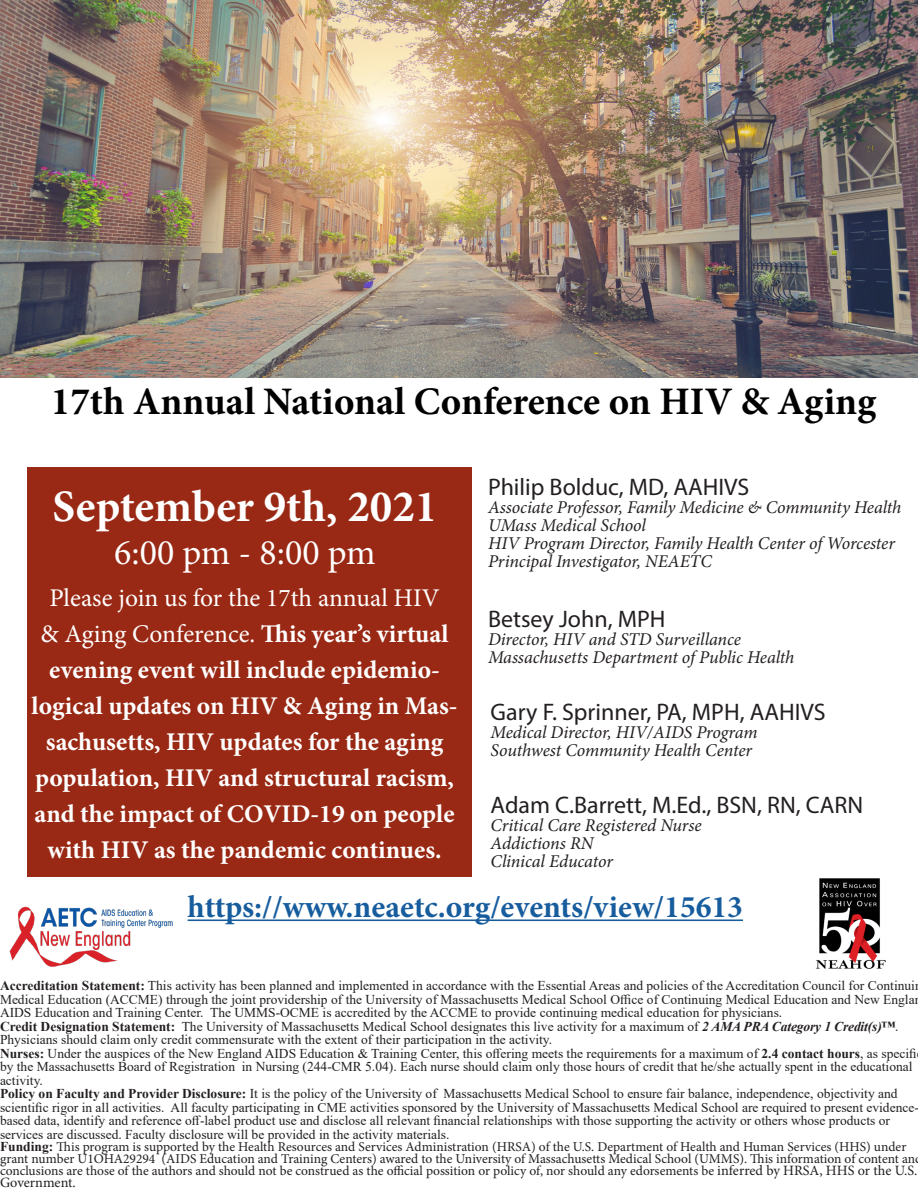
<style>
.page{position:relative;width:918px;height:1188px;background:#fff}
.page>*{position:absolute;margin:0;border:0;box-sizing:border-box;transform-origin:0 0}
.t1{font:700 45px "Minion Pro";color:#fff}
.t2{font:700 39px "Minion Pro";color:#000}
.t3{font:36px "Minion Pro";letter-spacing:-.005em;color:#fff}
.t4{font:700 31.5px "Minion Pro";color:#175d9e}
.t5{font:700 25.5px/36px "Minion Pro";color:#fff;text-align:center}
.Faculty{font:24px "Myriad Pro";color:#231f20}
.Speaker{font:24px "Myriad Pro";color:#231f20}
.Speaker-2{font:italic 18px/18px "Minion Pro";letter-spacing:-.005em;color:#231f20}
.Faculty-2{font:italic 18px "Minion Pro";letter-spacing:-.01em;color:#231f20}
.Paragraph_Style_3{font:14.25px "Minion Pro";color:#231f20}
.Paragraph_Style_3-2{font:13.5px/13.5px "Times New Roman";color:#231f20}
.Paragraph_Style_3-3{font:13.5px/12px "Minion Pro";color:#231f20}
.s1{font-weight:400}
.s2{font-weight:700}
.s3{font-weight:700;font-style:italic}
.s4{font-family:"Times New Roman";font-weight:700}
.s5{font-size:14.25px}
</style>
<div class="page">
<div style="left:27px;top:468px;width:445px;height:409px;background:#992914"></div>
<img style="left:0;top:0;width:918px;height:378px">
<hr style="left:188px;top:919px;width:555px;height:2px;background:#175d9e">
<img style="left:9px;top:907px;width:164px;height:59px">
<img style="left:815px;top:878px;width:70px;height:90px">
<p class="t2" style="left:51px;top:374px;width:827px">17th Annual National Conference on HIV &amp; Aging</p>
<p class="Faculty" style="left:488px;top:473px;width:263px">Philip Bolduc, MD, AAHIVS</p>
<p class="Faculty-2" style="left:488px;top:495px;width:415px">Associate Professor, Family Medicine &amp; Community Health</p>
<p class="Faculty-2" style="left:488px;top:513px;width:159px">UMass Medical School</p>
<p class="Faculty-2" style="left:488px;top:531px;width:409px">HIV Program Director, Family Health Center of Worcester</p>
<p class="Faculty-2" style="left:488px;top:549px;width:225px">Principal Investigator, NEAETC</p>
<p class="Speaker" style="left:488px;top:604px;width:179px">Betsey John, MPH</p>
<p class="Speaker-2" style="left:488px;top:630px;width:308px">Director, HIV and STD Surveillance<br>Massachusetts Department of Public Health</p>
<p class="Faculty" style="left:491px;top:697px;width:337px">Gary F. Sprinner, PA, MPH, AAHIVS</p>
<p class="Speaker-2" style="left:491px;top:723px;width:268px">Medical Director, HIV/AIDS Program</p>
<p class="Speaker-2" style="left:491px;top:741px;width:263px">Southwest Community Health Center</p>
<p class="Faculty" style="left:491px;top:790px;width:374px">Adam C.Barrett, M.Ed., BSN, RN, CARN</p>
<p class="Speaker-2" style="left:491px;top:816px;width:213px">Critical Care Registered Nurse<br>Addictions RN<br>Clinical Educator</p>
<p class="t4" style="left:188px;top:885px;width:557px">https://www.neaetc.org/events/view/15613</p>
<p class="t1" style="left:53px;top:475px;width:386px">September 9th, 2021</p>
<p class="t3" style="left:114px;top:529px;width:263px">6:00 pm - 8:00 pm</p>
<p class="t5" style="left:32px;top:580px;width:428px"><span class="s1">Please join us for the 17th annual HIV<br>&amp; Aging Conference.</span> This year’s virtual evening event will include epidemio&shy;logical updates on HIV &amp; Aging in Mas&shy;sachusetts, HIV updates for the aging population, HIV and structural racism, and the impact of COVID-19 on people with HIV as the pandemic continues.</p>
<p class="Paragraph_Style_3-2" style="left:0;top:979px;width:917px;text-align:justify"><span class="s2">Accreditation Statement:</span> This activity has been planned and implemented in accordance with the Essential Areas and policies of the Accreditation Council for Continui Medical Education (ACCME) through the joint providership of the University of Massachusetts Medical School Office of Continuing Medical Education and New Engla AIDS Education and Training Center. The UMMS-OCME is accredited by the ACCME to provide continuing medical education for physicians.</p>
<p class="Paragraph_Style_3-2" style="left:0;top:1019px;width:900px"><span class="s2">Credit Designation Statement:</span> The University of Massachusetts Medical School designates this live activity for a maximum of <span class="s3">2 AMA PRA Category 1 Credit(s)™</span>.<br>Physicians should claim only credit commensurate with the extent of their participation in the activity.</p>
<p class="Paragraph_Style_3-2" style="left:0;top:1046px;width:918px"><span class="s2">Nurses:</span> Under the auspices of the New England AIDS Education &amp; Training Center, this offering meets the requirements for a maximum of <span class="s2">2.4 contact hours</span>, as specifi by the Massachusetts Board of Registration in Nursing (244-CMR 5.04). Each nurse should claim only those hours of credit that he/she actually spent in the educational activity.</p>
<p class="Paragraph_Style_3-2" style="left:0;top:1087px;width:920px"><span class="s2">Policy on Faculty and Provider Disclosure:</span> It is the policy of the University of Massachusetts Medical School to ensure fair balance, independence, objectivity and scientific rigor in all activities. All faculty participating in CME activities sponsored by the University of Massachusetts Medical School are required to present evidence&shy;based data, identify and reference off-label product use and disclose all relevant financial relationships with those supporting the activity or others whose products or services are discussed. Faculty disclosure will be provided in the activity materials.</p>
<p class="Paragraph_Style_3-3" style="left:0;top:1141px;width:919px"><span class="s4">Funding:</span> This program is supported by the Health Resources and Services Administration (HRSA) of the U.S. Department of Health and Human Services (HHS) under grant number U1OHA29294 (AIDS Education and Training Centers) awared to the University of Massachusetts Medical School (UMMS). This information of content an conclusions are those of the authors and should not be construed as the official possition or policy of, nor should any edorsements be <span class="s5">inferred by HRSA, HHS or the U.S.</span></p>
<p class="Paragraph_Style_3" style="left:0;top:1173px;width:77px">Government.</p>
</div>
